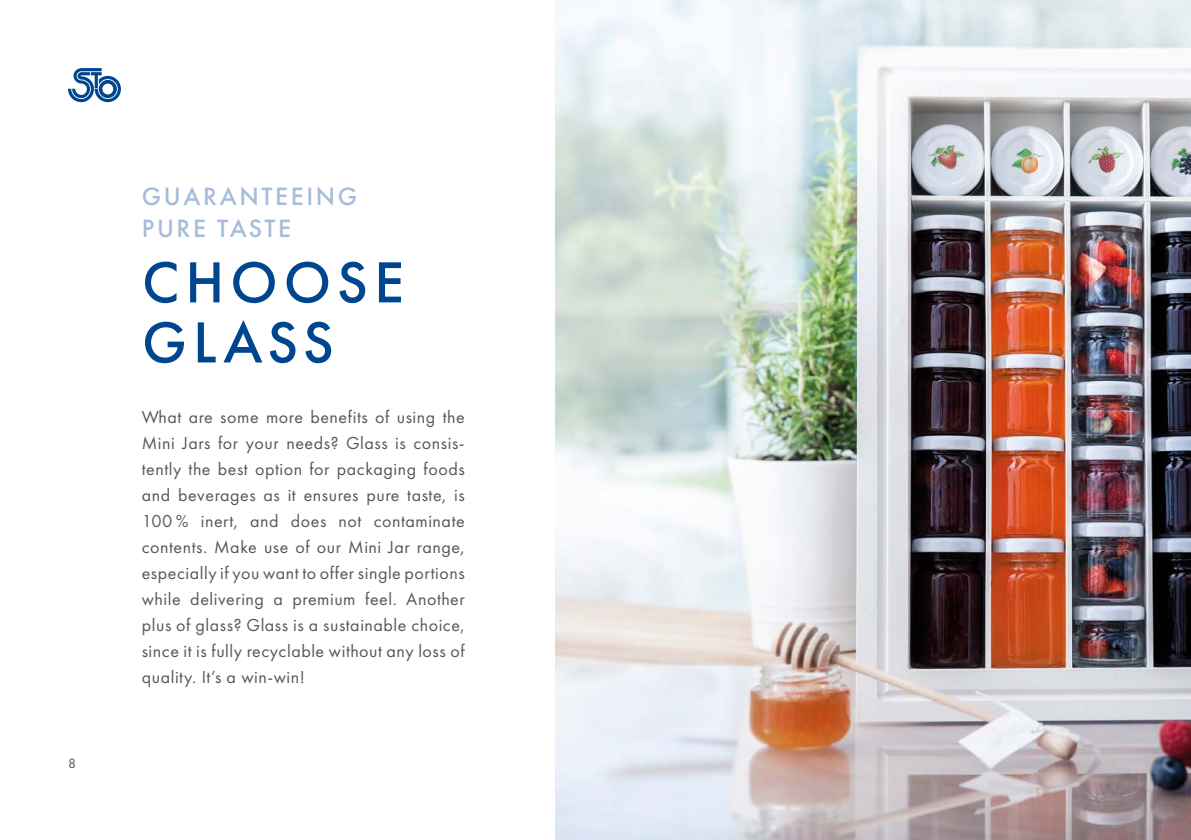
<style>
.page{position:relative;width:1191px;height:840px;background:#fff}
.page>*{position:absolute;margin:0;border:0;box-sizing:border-box;transform-origin:0 0}
.t1{font:500 60px/60px "Futura PT";letter-spacing:.1em;color:#00468e}
.t2{font:500 26px/31.2px "Futura PT";letter-spacing:.1em;color:#a7bcda}
.t3{font:18px/26px "Futura PT";letter-spacing:.03em;color:#575756;text-align:justify}
.t4{font:14px "Futura PT";color:#575756}
</style>
<div class="page">
<img style="left:555px;top:0;width:636px;height:839px">
<svg style="left:68px;top:68px;width:53px;height:34px"></svg>
<p class="t4" style="left:68px;top:755px;width:9px">8</p>
<h2 class="t2" style="left:142px;top:181px;width:217px">GUARANTEEING<br>PURE TASTE</h2>
<h1 class="t1" style="left:142px;top:252px;width:263px">CHOOSE<br>GLASS</h1>
<p class="t3" style="left:142px;top:403px;width:324px">What are some more benefits of using the Mini Jars for your needs? Glass is consis&shy;tently the best option for packaging foods and beverages as it ensures pure taste, is 100 % inert, and does not contaminate contents. Make use of our Mini Jar range, especially if you want to offer single portions while delivering a premium feel. Another plus of glass? Glass is a sustainable choice, since it is fully recyclable without any loss of quality. It’s a win-win!</p>
</div>
